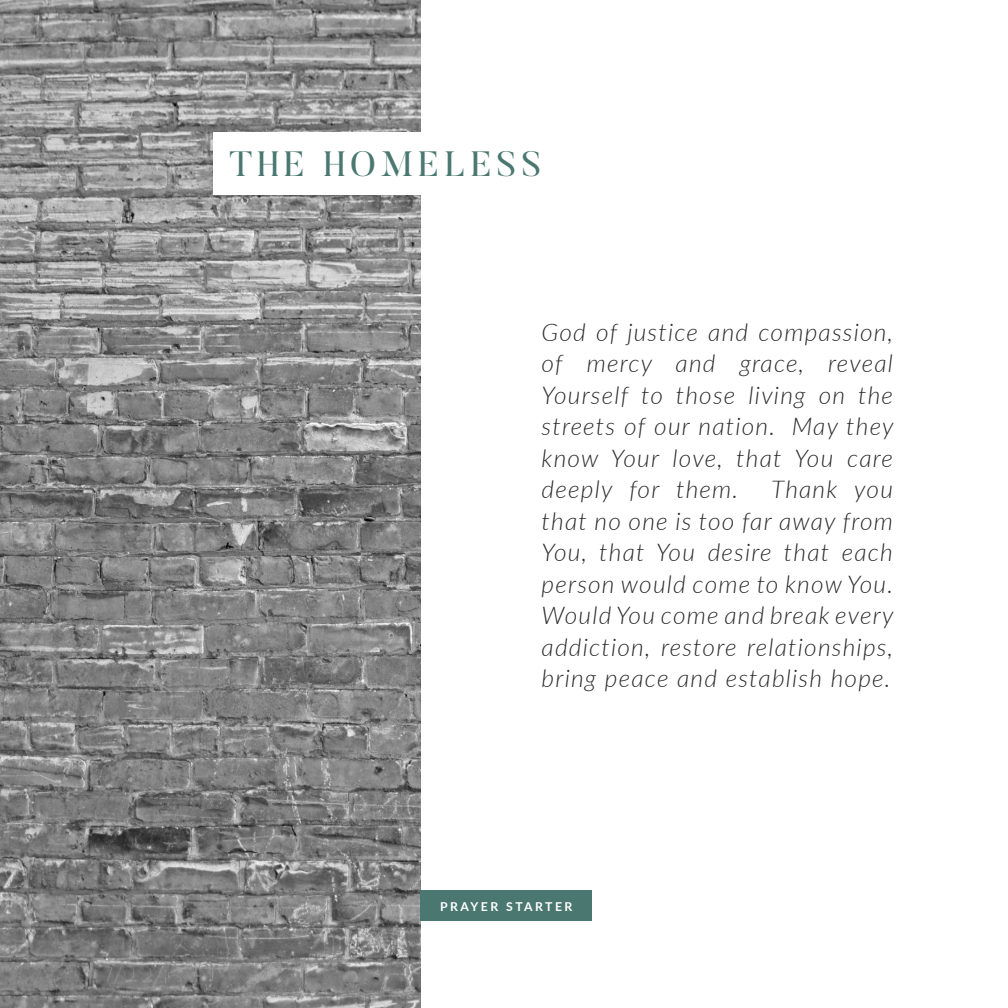
<style>
.page{position:relative;width:1008px;height:1008px;background:#fff}
.page>*{position:absolute;margin:0;border:0;box-sizing:border-box;transform-origin:0 0}
.t1{font:35px "Butler";letter-spacing:.15em;color:#4a7870}
.Body_Copy__Indent{font:italic 300 24.5px/31.5px "Lato";letter-spacing:.05em;color:#2b2b2b;text-align:justify}
.Caption_2__Center{font:700 12.25px "Lato";letter-spacing:.2em;color:#fff}
</style>
<div class="page">
<img style="left:0;top:0;width:421px;height:1008px">
<div style="left:214px;top:132px;width:358px;height:63px;background:#fff"></div>
<div style="left:421px;top:891px;width:171px;height:30px;background:#4a7870"></div>
<h1 class="t1" style="left:229px;top:142px;width:314px">THE HOMELESS</h1>
<p class="Body_Copy__Indent" style="left:542px;top:315px;width:353px">God of justice and compassion, of mercy and grace, reveal Yourself to those living on the streets of our nation. May they know Your love, that You care deeply for them.</p>
<p class="Body_Copy__Indent" style="left:542px;top:473px;width:353px;text-indent:230px">Thank you that no one is too far away from You, that You desire that each person would come to know You.<br>Would You come and break every addiction, restore relationships, bring peace and establish hope.</p>
<p class="Caption_2__Center" style="left:440px;top:897px;width:134px">PRAYER STARTER</p>
</div>
